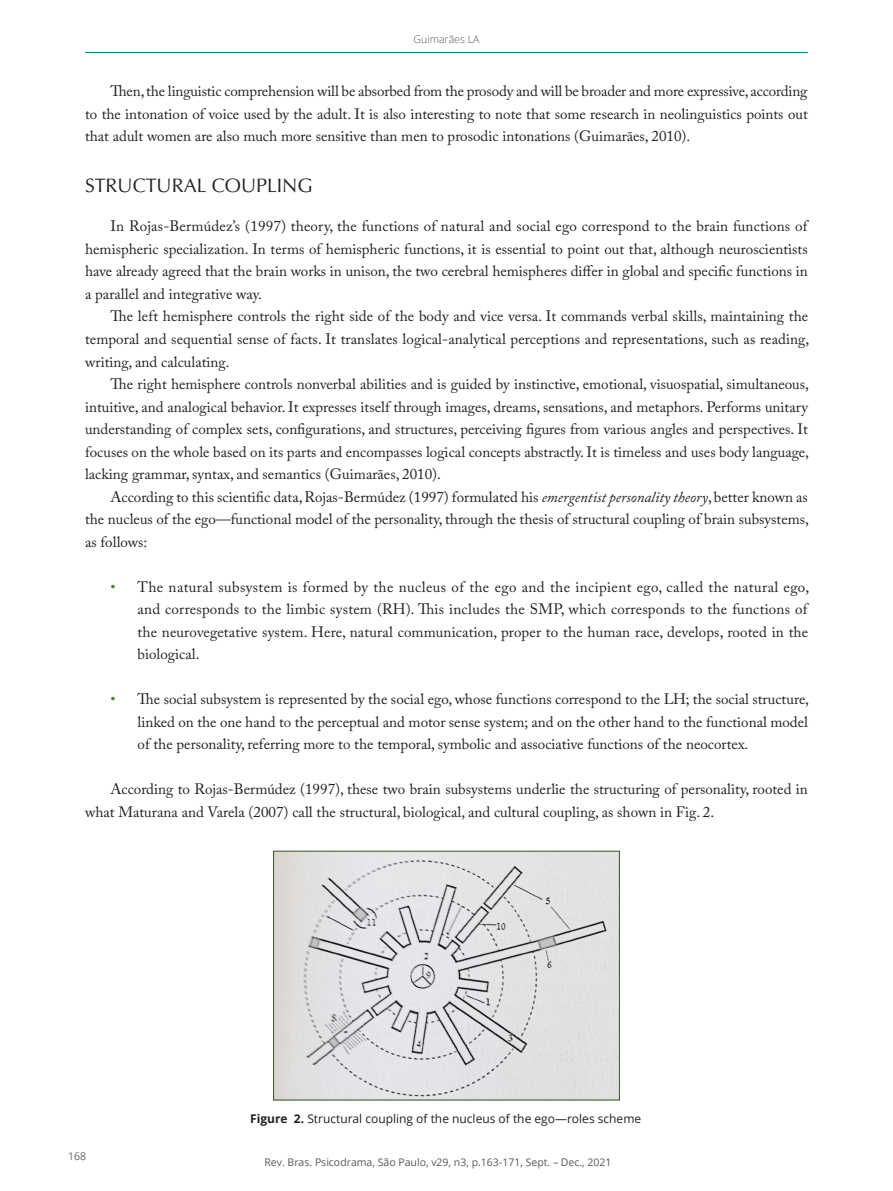
<style>
.page{position:relative;width:893px;height:1191px;background:#fff}
.page>*{position:absolute;margin:0;border:0;box-sizing:border-box;transform-origin:0 0}
.Subtitulo_1{font:19.5px "Optima LT Std";color:#231f20}
.Texto_Corrido{font:15px/22.5px "Adobe Caslon Pro";color:#231f20;text-align:justify}
.Tabela_Titulo{font:12px "Open Sans";color:#231f20}
.t1{font:10.5px "Open Sans";color:#57585a}
.t2{font:300 10.5px "Open Sans";color:#57585a}
.t3{font:300 10.5px "Open Sans";color:#231f20}
.s1{font-style:italic}
.s2{color:#538135}
.s3{font-weight:700}
</style>
<div class="page">
<hr style="left:85px;top:52px;width:723px;height:1px;background:#008d77">
<img style="left:275px;top:853px;width:343px;height:245px">
<div style="left:273px;top:851px;width:347px;height:249px;border:1px solid #385623"></div>
<p class="t2" style="left:414px;top:32px;width:67px">Guimarães LA</p>
<p class="Texto_Corrido" style="left:85px;top:80px;width:724px;text-indent:26px">Then, the linguistic comprehension will be absorbed from the prosody and will be broader and more expressive, according to the intonation of voice used by the adult. It is also interesting to note that some research in neolinguistics points out that adult women are also much more sensitive than men to prosodic intonations (Guimarães, 2010).</p>
<p class="Subtitulo_1" style="left:85px;top:174px;width:229px">STRUCTURAL COUPLING</p>
<p class="Texto_Corrido" style="left:85px;top:215px;width:724px;text-indent:26px">In Rojas-Bermúdez’s (1997) theory, the functions of natural and social ego correspond to the brain functions of hemispheric specialization. In terms of hemispheric functions, it is essential to point out that, although neuroscientists have already agreed that the brain works in unison, the two cerebral hemispheres differ in global and specific functions in a parallel and integrative way.</p>
<p class="Texto_Corrido" style="left:85px;top:305px;width:726px;text-indent:26px">The left hemisphere controls the right side of the body and vice versa. It commands verbal skills, maintaining the temporal and sequential sense of facts. It translates logical-analytical perceptions and representations, such as reading, writing, and calculating.</p>
<p class="Texto_Corrido" style="left:85px;top:372px;width:725px;text-indent:26px">The right hemisphere controls nonverbal abilities and is guided by instinctive, emotional, visuospatial, simultaneous, intuitive, and analogical behavior. It expresses itself through images, dreams, sensations, and metaphors. Performs unitary understanding of complex sets, configurations, and structures, perceiving figures from various angles and perspectives. It focuses on the whole based on its parts and encompasses logical concepts abstractly. It is timeless and uses body language, lacking grammar, syntax, and semantics (Guimarães, 2010).</p>
<p class="Texto_Corrido" style="left:85px;top:485px;width:725px;text-indent:26px">According to this scientific data, Rojas-Bermúdez (1997) formulated his <span class="s1">emergentist personality theory</span>, better known as the nucleus of the ego—functional model of the personality, through the thesis of structural coupling of brain subsystems, as follows:</p>
<p class="Texto_Corrido" style="left:138px;top:575px;width:673px;text-indent:-27px"><span class="s2">•</span> The natural subsystem is formed by the nucleus of the ego and the incipient ego, called the natural ego, and corresponds to the limbic system (RH). This includes the SMP, which corresponds to the functions of the neurovegetative system. Here, natural communication, proper to the human race, develops, rooted in the biological.</p>
<p class="Texto_Corrido" style="left:138px;top:687px;width:673px;text-indent:-27px"><span class="s2">•</span> The social subsystem is represented by the social ego, whose functions correspond to the LH; the social structure, linked on the one hand to the perceptual and motor sense system; and on the other hand to the functional model of the personality, referring more to the temporal, symbolic and associative functions of the neocortex.</p>
<p class="Texto_Corrido" style="left:85px;top:777px;width:724px;text-indent:26px">According to Rojas-Bermúdez (1997), these two brain subsystems underlie the structuring of personality, rooted in what Maturana and Varela (2007) call the structural, biological, and cultural coupling, as shown in Fig. 2.</p>
<p class="t3" style="left:68px;top:1148px;width:19px">168</p>
<p class="Tabela_Titulo" style="left:250px;top:1110px;width:392px"><span class="s3">Figure 2.</span> Structural coupling of the nucleus of the ego—roles scheme</p>
<p class="t1" style="left:264px;top:1154px;width:349px">Rev. Bras. Psicodrama, São Paulo, v29, n3, p.163-171, Sept. – Dec., 2021</p>
</div>
